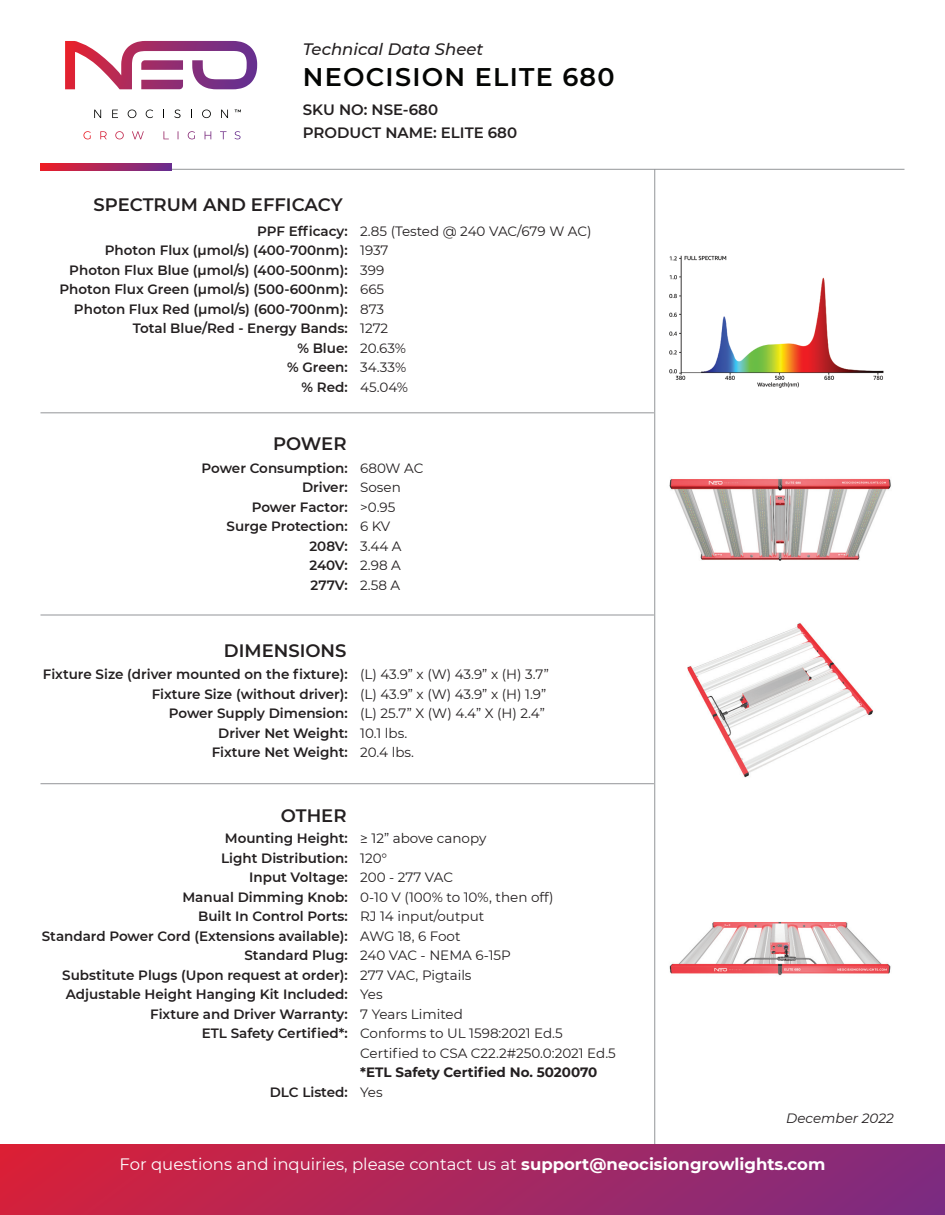
<style>
.page{position:relative;width:945px;height:1215px;background:#fff}
.page>*{position:absolute;margin:0;border:0;box-sizing:border-box;transform-origin:0 0}
.t1{font:600 25.5px "Montserrat";letter-spacing:.05em;color:#040503}
.t2{font:600 18px "Montserrat";color:#231f20}
.t3{font:16.5px "Montserrat";color:#fff}
.t4{font:italic 500 16.5px "Montserrat";color:#231f20}
.t5{font:600 15px "Montserrat";color:#231f20}
.t6{font:600 13.5px "Montserrat";color:#231f20}
.t7{font:13.5px "Montserrat";color:#231f20}
.t8{font:700 13.5px "Montserrat";color:#231f20}
.t9{font:italic 13.5px "Montserrat";color:#231f20}
.s1{font-weight:700}
</style>
<div class="page">
<hr style="left:172px;top:169px;width:732px;height:1px;background:#939598">
<svg style="left:40px;top:163px;width:132px;height:7px"></svg>
<hr style="left:654px;top:169px;width:1px;height:981px;background:#939598">
<svg style="left:65px;top:41px;width:192px;height:48px"></svg>
<svg style="left:94px;top:110px;width:7px;height:8px"></svg>
<svg style="left:112px;top:110px;width:6px;height:8px"></svg>
<svg style="left:128px;top:110px;width:8px;height:8px"></svg>
<svg style="left:146px;top:110px;width:7px;height:8px"></svg>
<svg style="left:174px;top:110px;width:7px;height:8px"></svg>
<svg style="left:202px;top:110px;width:9px;height:8px"></svg>
<svg style="left:221px;top:110px;width:7px;height:8px"></svg>
<svg style="left:83px;top:131px;width:8px;height:8px"></svg>
<svg style="left:100px;top:131px;width:7px;height:8px"></svg>
<svg style="left:115px;top:131px;width:9px;height:8px"></svg>
<svg style="left:132px;top:131px;width:12px;height:8px"></svg>
<svg style="left:163px;top:131px;width:6px;height:8px"></svg>
<svg style="left:188px;top:131px;width:7px;height:8px"></svg>
<svg style="left:205px;top:131px;width:6px;height:8px"></svg>
<svg style="left:220px;top:131px;width:7px;height:8px"></svg>
<svg style="left:235px;top:131px;width:6px;height:8px"></svg>
<svg style="left:235px;top:110px;width:6px;height:2px"></svg>
<div style="left:0;top:1145px;width:945px;height:69px;background:linear-gradient(to right,#d7223a,#7d2c81)"></div>
<hr style="left:40px;top:412px;width:614px;height:1px;background:#939598">
<hr style="left:40px;top:615px;width:614px;height:1px;background:#939598">
<hr style="left:40px;top:783px;width:614px;height:1px;background:#939598">
<img style="left:669px;top:478px;width:222px;height:83px">
<img style="left:669px;top:922px;width:222px;height:54px">
<img style="left:687px;top:623px;width:186px;height:155px">
<img style="left:669px;top:256px;width:215px;height:131px">
<p class="t4" style="left:303px;top:38px;width:182px">Technical Data Sheet</p>
<p class="t1" style="left:303px;top:59px;width:313px">NEOCISION ELITE 680</p>
<p class="t5" style="left:303px;top:99px;width:137px">SKU NO: NSE-680</p>
<p class="t5" style="left:303px;top:122px;width:216px">PRODUCT NAME: ELITE 680</p>
<p class="t2" style="left:94px;top:192px;width:251px">SPECTRUM AND EFFICACY</p>
<p class="t6" style="left:257px;top:221px;width:92px">PPF Efficacy:</p>
<p class="t6" style="left:105px;top:241px;width:244px">Photon Flux (µmol/s) (400-700nm):</p>
<p class="t6" style="left:69px;top:260px;width:280px">Photon Flux Blue (µmol/s) (400-500nm):</p>
<p class="t6" style="left:59px;top:280px;width:290px">Photon Flux Green (µmol/s) (500-600nm):</p>
<p class="t6" style="left:74px;top:299px;width:275px">Photon Flux Red (µmol/s) (600-700nm):</p>
<p class="t6" style="left:133px;top:319px;width:217px">Total Blue/Red - Energy Bands:</p>
<p class="t6" style="left:297px;top:338px;width:52px">% Blue:</p>
<p class="t6" style="left:287px;top:358px;width:62px">% Green:</p>
<p class="t6" style="left:302px;top:377px;width:48px">% Red:</p>
<p class="t7" style="left:360px;top:221px;width:233px">2.85 (Tested @ 240 VAC/679 W AC)</p>
<p class="t7" style="left:360px;top:241px;width:30px">1937</p>
<p class="t7" style="left:360px;top:260px;width:26px">399</p>
<p class="t7" style="left:360px;top:280px;width:26px">665</p>
<p class="t7" style="left:360px;top:299px;width:26px">873</p>
<p class="t7" style="left:360px;top:319px;width:30px">1272</p>
<p class="t7" style="left:360px;top:338px;width:48px">20.63%</p>
<p class="t7" style="left:360px;top:358px;width:48px">34.33%</p>
<p class="t7" style="left:360px;top:377px;width:49px">45.04%</p>
<p class="t2" style="left:273px;top:431px;width:75px">POWER</p>
<p class="t6" style="left:202px;top:458px;width:148px">Power Consumption:</p>
<p class="t6" style="left:302px;top:478px;width:47px">Driver:</p>
<p class="t6" style="left:252px;top:497px;width:97px">Power Factor:</p>
<p class="t6" style="left:227px;top:517px;width:123px">Surge Protection:</p>
<p class="t6" style="left:309px;top:536px;width:40px">208V:</p>
<p class="t6" style="left:309px;top:556px;width:40px">240V:</p>
<p class="t6" style="left:311px;top:575px;width:39px">277V:</p>
<p class="t7" style="left:360px;top:459px;width:65px">680W AC</p>
<p class="t7" style="left:360px;top:478px;width:42px">Sosen</p>
<p class="t7" style="left:360px;top:498px;width:37px">&gt;0.95</p>
<p class="t7" style="left:360px;top:517px;width:32px">6 KV</p>
<p class="t7" style="left:360px;top:537px;width:43px">3.44 A</p>
<p class="t7" style="left:360px;top:556px;width:42px">2.98 A</p>
<p class="t7" style="left:360px;top:576px;width:42px">2.58 A</p>
<p class="t2" style="left:224px;top:638px;width:124px">DIMENSIONS</p>
<p class="t6" style="left:43px;top:665px;width:306px">Fixture Size (driver mounted on the fixture):</p>
<p class="t6" style="left:152px;top:684px;width:197px">Fixture Size (without driver):</p>
<p class="t6" style="left:169px;top:704px;width:180px">Power Supply Dimension:</p>
<p class="t6" style="left:218px;top:723px;width:131px">Driver Net Weight:</p>
<p class="t6" style="left:212px;top:743px;width:138px">Fixture Net Weight:</p>
<p class="t7" style="left:360px;top:665px;width:190px">(L) 43.9” x (W) 43.9” x (H) 3.7”</p>
<p class="t7" style="left:360px;top:685px;width:188px">(L) 43.9” x (W) 43.9” x (H) 1.9”</p>
<p class="t7" style="left:360px;top:704px;width:186px">(L) 25.7” X (W) 4.4” X (H) 2.4”</p>
<p class="t7" style="left:360px;top:724px;width:49px">10.1 lbs.</p>
<p class="t7" style="left:360px;top:743px;width:55px">20.4 lbs.</p>
<p class="t2" style="left:281px;top:803px;width:67px">OTHER</p>
<p class="t6" style="left:225px;top:829px;width:124px">Mounting Height:</p>
<p class="t6" style="left:221px;top:849px;width:128px">Light Distribution:</p>
<p class="t6" style="left:249px;top:868px;width:100px">Input Voltage:</p>
<p class="t6" style="left:182px;top:888px;width:167px">Manual Dimming Knob:</p>
<p class="t6" style="left:198px;top:907px;width:151px">Built In Control Ports:</p>
<p class="t6" style="left:42px;top:927px;width:307px">Standard Power Cord (Extensions available):</p>
<p class="t6" style="left:244px;top:946px;width:105px">Standard Plug:</p>
<p class="t6" style="left:62px;top:966px;width:287px">Substitute Plugs (Upon request at order):</p>
<p class="t6" style="left:66px;top:985px;width:283px">Adjustable Height Hanging Kit Included:</p>
<p class="t6" style="left:150px;top:1005px;width:199px">Fixture and Driver Warranty:</p>
<p class="t6" style="left:202px;top:1024px;width:148px">ETL Safety Certified*:</p>
<p class="t6" style="left:270px;top:1083px;width:79px">DLC Listed:</p>
<p class="t7" style="left:360px;top:829px;width:128px">≥ 12” above canopy</p>
<p class="t7" style="left:360px;top:849px;width:29px">120°</p>
<p class="t7" style="left:360px;top:868px;width:94px">200 - 277 VAC</p>
<p class="t7" style="left:360px;top:888px;width:195px">0-10 V (100% to 10%, then off)</p>
<p class="t7" style="left:360px;top:907px;width:126px">RJ 14 input/output</p>
<p class="t7" style="left:360px;top:927px;width:102px">AWG 18, 6 Foot</p>
<p class="t7" style="left:360px;top:946px;width:152px">240 VAC - NEMA 6-15P</p>
<p class="t7" style="left:360px;top:966px;width:113px">277 VAC, Pigtails</p>
<p class="t7" style="left:360px;top:985px;width:24px">Yes</p>
<p class="t7" style="left:360px;top:1005px;width:104px">7 Years Limited</p>
<p class="t7" style="left:360px;top:1024px;width:204px">Conforms to UL 1598:2021 Ed.5</p>
<p class="t7" style="left:360px;top:1044px;width:257px">Certified to CSA C22.2#250.0:2021 Ed.5</p>
<p class="t8" style="left:360px;top:1063px;width:239px">*ETL Safety Certified No. 5020070</p>
<p class="t7" style="left:360px;top:1083px;width:24px">Yes</p>
<p class="t9" style="left:786px;top:1109px;width:109px">December 2022</p>
<p class="t3" style="left:120px;top:1152px;width:707px">For questions and inquiries, please contact us at <span class="s1">support@neocisiongrowlights.com</span></p>
</div>
